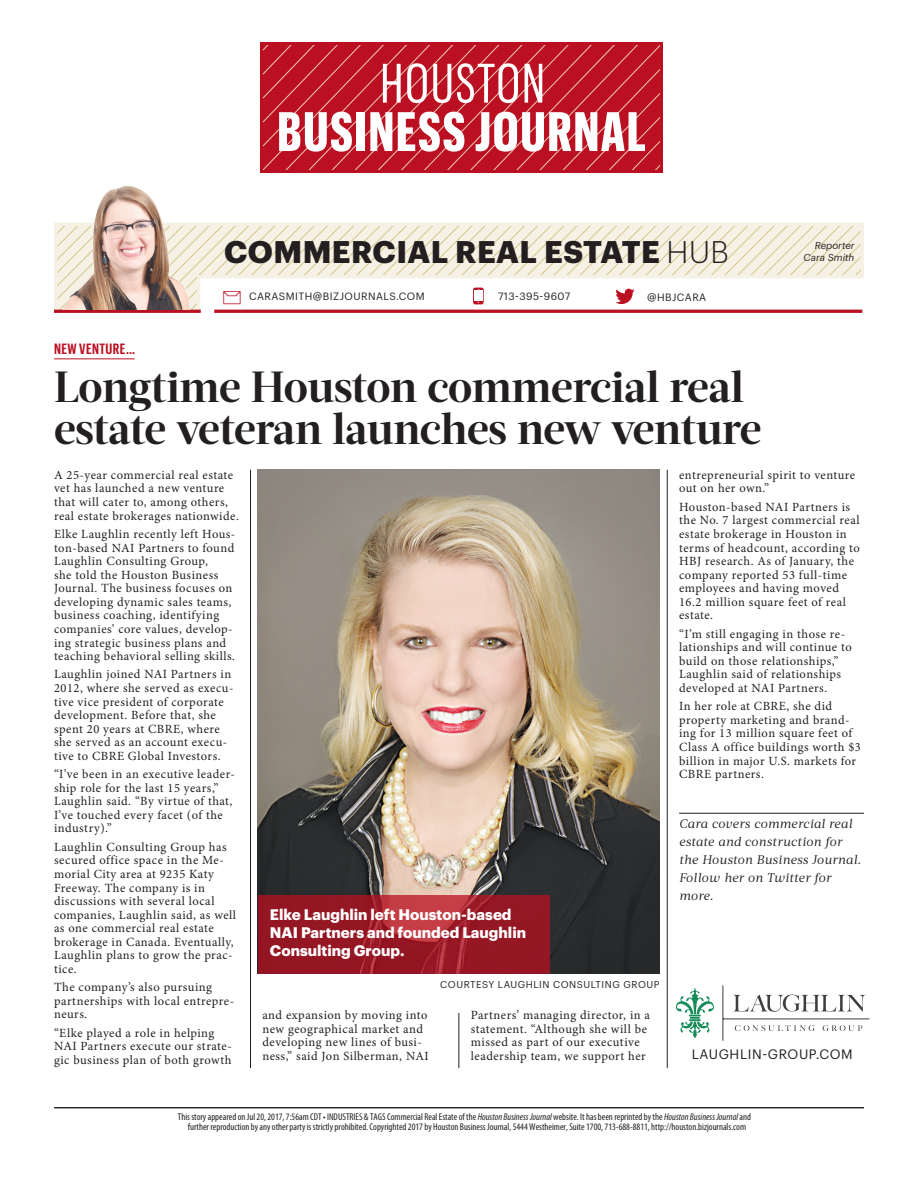
<style>
.page{position:relative;width:918px;height:1188px;background:#fff}
.page>*{position:absolute;margin:0;border:0;box-sizing:border-box;transform-origin:0 0}
.Headline_-_News__48{font:700 43.5px/42px "Acta Headline";letter-spacing:-.015em;color:#231f20}
.t1{font:700 30.6px "Graphik";letter-spacing:.015em;color:#231f20}
.Photo_-_Caption__Rev{font:700 15px/18px "Graphik";color:#fff}
.Label_-_Story{font:600 14.55px "Graphik X Cond";letter-spacing:.03em;color:#ba1021}
.t2{font:13.35px "Graphik";letter-spacing:.045em;color:#231f20}
.t3{font:12.6px/13.6px "Minion Pro";letter-spacing:.04em;color:#231f20}
.Tagline_-_Informatio{font:italic 12.6px/18px "Acta";letter-spacing:.02em;color:#231f20}
.t4{font:10.35px "Graphik";letter-spacing:.045em;color:#231f20}
.t5{font:condensed 9.9px "Myriad Pro";color:#231f20}
.t6{font:italic 9.9px/12px "Graphik";color:#231f20;text-align:right}
.Photo_-_Caption__Wit{font:9.75px "Graphik";letter-spacing:.055em;color:#231f20}
.s1{font-weight:300}
.s2{font-style:italic}
</style>
<div class="page">
<svg style="left:198px;top:222px;width:666px;height:91px"></svg>
<hr style="left:214px;top:310px;width:648px;height:3px;background:#ba1021">
<hr style="left:54px;top:310px;width:147px;height:3px;background:#ba1021">
<img style="left:54px;top:186px;width:144px;height:124px">
<hr style="left:54px;top:359px;width:81px;height:1px;background:#ba1021">
<hr style="left:679px;top:813px;width:185px;height:1px;background:#231f20">
<hr style="left:250px;top:470px;width:1px;height:598px;background:#231f20">
<hr style="left:667px;top:470px;width:1px;height:598px;background:#231f20">
<hr style="left:459px;top:1013px;width:1px;height:55px;background:#231f20">
<hr style="left:54px;top:1107px;width:810px;height:1px;background:#231f20">
<div style="left:260px;top:42px;width:403px;height:131px;background:#ba1021"></div>
<svg style="left:264px;top:45px;width:396px;height:124px"></svg>
<svg style="left:383px;top:64px;width:18px;height:39px"></svg>
<svg style="left:407px;top:63px;width:20px;height:40px"></svg>
<svg style="left:433px;top:64px;width:18px;height:39px"></svg>
<svg style="left:457px;top:63px;width:61px;height:40px"></svg>
<svg style="left:525px;top:64px;width:17px;height:39px"></svg>
<svg style="left:279px;top:112px;width:73px;height:40px"></svg>
<div style="left:357px;top:112px;width:8px;height:39px;background:#fff"></div>
<svg style="left:370px;top:112px;width:22px;height:39px"></svg>
<svg style="left:398px;top:112px;width:66px;height:40px"></svg>
<svg style="left:476px;top:112px;width:169px;height:40px"></svg>
<img style="left:258px;top:470px;width:402px;height:503px">
<svg style="left:258px;top:895px;width:292px;height:79px;background:#9c1c29"></svg>
<svg style="left:733px;top:995px;width:132px;height:17px"></svg>
<svg style="left:735px;top:1025px;width:80px;height:6px"></svg>
<svg style="left:823px;top:1025px;width:39px;height:6px"></svg>
<hr style="left:723px;top:985px;width:1px;height:56px;background:#3e3e3f">
<hr style="left:723px;top:1019px;width:146px;height:1px;background:#3e3e3f">
<svg style="left:676px;top:987px;width:38px;height:51px"></svg>
<svg style="left:56px;top:224px;width:806px;height:87px"></svg>
<p class="t1" style="left:224px;top:228px;width:506px">COMMERCIAL REAL ESTATE <span class="s1">HUB</span></p>
<p class="t6" style="left:803px;top:239px;width:53px">Reporter<br>Cara Smith</p>
<p class="t4" style="left:249px;top:289px;width:177px">CARASMITH@BIZJOURNALS.COM</p>
<p class="t4" style="left:498px;top:289px;width:74px">713-395-9607</p>
<p class="t4" style="left:647px;top:289px;width:61px">@HBJCARA</p>
<p class="Label_-_Story" style="left:54px;top:340px;width:83px">NEW VENTURE…</p>
<p class="Headline_-_News__48" style="left:54px;top:366px;width:709px">Longtime Houston commercial real estate veteran launches new venture</p>
<p class="t3" style="left:54px;top:468px;width:186px">A 25-year commercial real estate vet has launched a new venture that will cater to, among others, real estate brokerages nationwide.</p>
<p class="t3" style="left:54px;top:527px;width:183px">Elke Laughlin recently left Hous&shy;ton-based NAI Partners to found<br>Laughlin Consulting Group,<br>she told the Houston Business<br>Journal. The business focuses on developing dynamic sales teams, business coaching, identifying companies’ core values, develop&shy;ing strategic business plans and teaching behavioral selling skills.</p>
<p class="t3" style="left:54px;top:668px;width:181px">Laughlin joined NAI Partners in<br>2012, where she served as execu&shy;tive vice president of corporate development. Before that, she spent 20 years at CBRE, where she served as an account execu&shy;tive to CBRE Global Investors.</p>
<p class="t3" style="left:54px;top:767px;width:183px">“I’ve been in an executive leader&shy;ship role for the last 15 years,”<br>Laughlin said. “By virtue of that,<br>I’ve touched every facet (of the industry).”</p>
<p class="t3" style="left:54px;top:840px;width:184px">Laughlin Consulting Group has secured office space in the Me&shy;morial City area at 9235 Katy<br>Freeway. The company is in discussions with several local companies, Laughlin said, as well as one commercial real estate brokerage in Canada. Eventually,<br>Laughlin plans to grow the prac&shy;tice.</p>
<p class="t3" style="left:54px;top:980px;width:182px">The company’s also pursuing partnerships with local entrepre&shy;neurs.</p>
<p class="t3" style="left:54px;top:1026px;width:179px">“Elke played a role in helping<br>NAI Partners execute our strate&shy;gic business plan of both growth</p>
<p class="t3" style="left:679px;top:468px;width:178px">entrepreneurial spirit to venture out on her own.”</p>
<p class="t3" style="left:679px;top:500px;width:182px">Houston-based NAI Partners is the No. 7 largest commercial real estate brokerage in Houston in terms of headcount, according to<br>HBJ research. As of January, the company reported 53 full-time employees and having moved<br>16.2 million square feet of real estate.</p>
<p class="t3" style="left:679px;top:627px;width:174px">“I’m still engaging in those re&shy;lationships and will continue to build on those relationships,”<br>Laughlin said of relationships developed at NAI Partners.</p>
<p class="t3" style="left:679px;top:699px;width:183px">In her role at CBRE, she did property marketing and brand&shy;ing for 13 million square feet of<br>Class A office buildings worth $3 billion in major U.S. markets for<br>CBRE partners.</p>
<p class="Tagline_-_Informatio" style="left:679px;top:815px;width:183px">Cara covers commercial real estate and construction for the Houston Business Journal.<br>Follow her on Twitter for more.</p>
<p class="Photo_-_Caption__Rev" style="left:270px;top:904px;width:258px">Elke Laughlin left Houston-based<br>NAI Partners and founded Laughlin<br>Consulting Group.</p>
<p class="Photo_-_Caption__Wit" style="left:440px;top:977px;width:221px">COURTESY LAUGHLIN CONSULTING GROUP</p>
<p class="t3" style="left:262px;top:1008px;width:168px">and expansion by moving into new geographical market and developing new lines of busi&shy;ness,” said Jon Silberman, NAI</p>
<p class="t3" style="left:471px;top:1008px;width:181px">Partners’ managing director, in a statement. “Although she will be missed as part of our executive leadership team, we support her</p>
<p class="t2" style="left:692px;top:1044px;width:162px">LAUGHLIN-GROUP.COM</p>
<p class="t5" style="left:178px;top:1110px;width:575px">This story appeared on Jul 20, 2017, 7:56am CDT • INDUSTRIES &amp; TAGS Commercial Real Estate of the <span class="s2">Houston Business Journal</span> website. It has been reprinted by the <span class="s2">Houston Business Journal</span> and</p>
<p class="t5" style="left:188px;top:1121px;width:560px">further reproduction by any other party is strictly prohibited. Copyrighted 2017 by Houston Business Journal, 5444 Westheimer, Suite 1700, 713-688-8811, http://houston.bizjournals.com</p>
</div>
